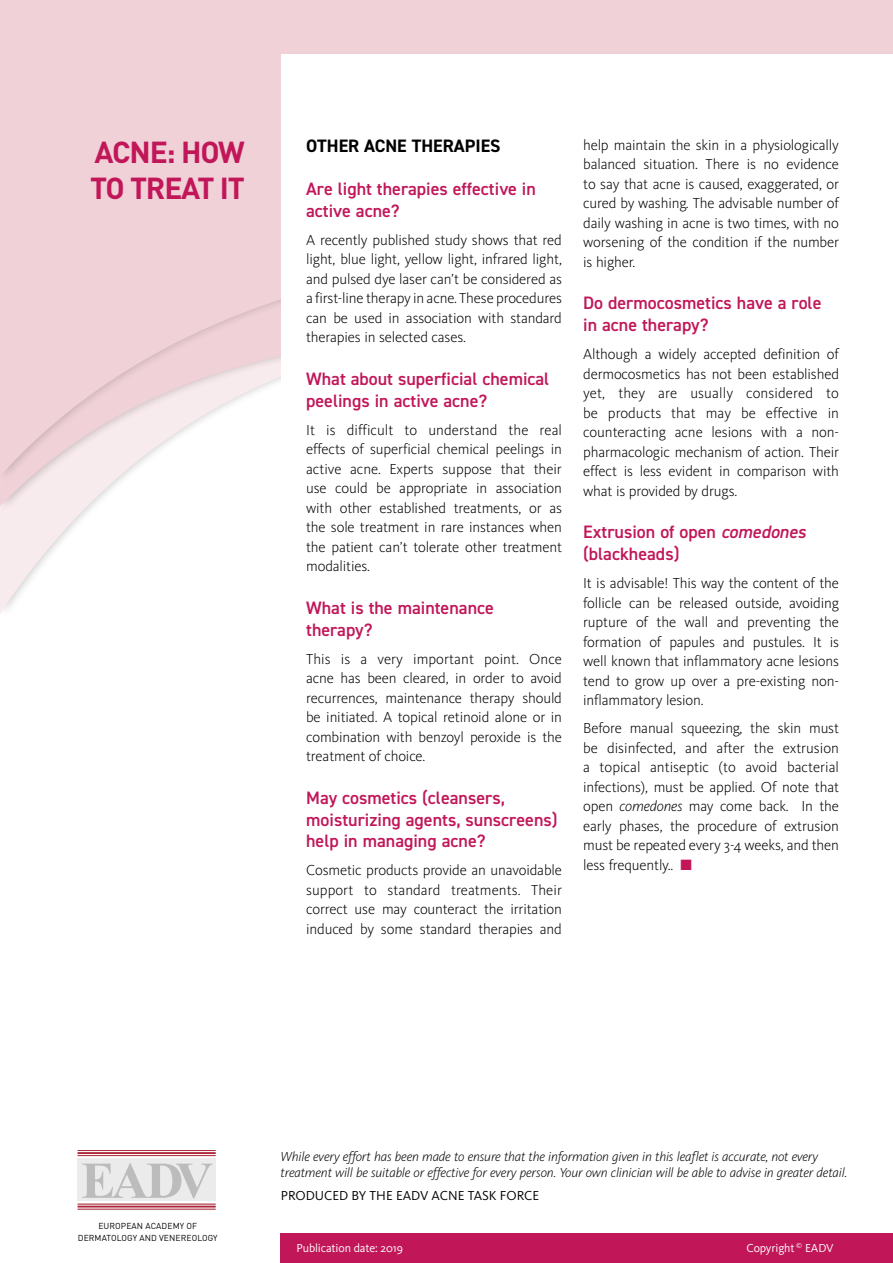
<style>
.page{position:relative;width:893px;height:1263px;background:#fff}
.page>*{position:absolute;margin:0;border:0;box-sizing:border-box;transform-origin:0 0}
.t1{font:700 30px/36px "DIN";letter-spacing:-.04em;color:#c11759}
.t2{font:600 18px/21.6px "DIN2014";color:#c11759}
.t3{font:700 18px "DIN2014";color:#000}
.t4{font:300 15px/19.5px "Kievit Pro";letter-spacing:-.01em;color:#000;text-align:justify}
.t5{font:italic 300 13.5px/16.2px "Kievit Pro";letter-spacing:-.01em;color:#000}
.t6{font:13.5px "Kievit Pro";color:#000}
.t7{font:12px "Kievit Pro";letter-spacing:-.01em;color:#fff}
.t8{font:8.55px/11.9px "DIN";letter-spacing:.01em;color:#000;text-align:center}
.s1{font-style:italic}
.s2{color:#c11759}
</style>
<div class="page">
<svg style="left:0;top:0;width:893px;height:613px"></svg>
<div style="left:281px;top:54px;width:612px;height:393px;background:#fff"></div>
<div style="left:281px;top:1233px;width:612px;height:30px;background:#c11759"></div>
<div style="left:78px;top:1159px;width:138px;height:42px;background:#ebebeb"></div>
<hr style="left:78px;top:1152px;width:138px;height:2px;background:#ab273b">
<hr style="left:78px;top:1155px;width:138px;height:1px;background:#ab273b">
<hr style="left:78px;top:1150px;width:138px;height:1px;background:#ab273b">
<hr style="left:78px;top:1205px;width:138px;height:2px;background:#ab273b">
<hr style="left:78px;top:1209px;width:138px;height:1px;background:#ab273b">
<hr style="left:78px;top:1204px;width:138px;height:1px;background:#ab273b">
<svg style="left:82px;top:1163px;width:130px;height:35px"></svg>
<h1 class="t1" style="left:90px;top:133px;width:156px">ACNE: HOW<br>TO TREAT IT</h1>
<p class="t3" style="left:306px;top:134px;width:196px">OTHER ACNE THERAPIES</p>
<p class="t2" style="left:306px;top:178px;width:231px">Are light therapies effective in active acne?</p>
<p class="t4" style="left:306px;top:230px;width:257px">A recently published study shows that red light, blue light, yellow light, infrared light, and pulsed dye laser can’t be considered as a first-line therapy in acne. These procedures can be used in association with standard therapies in selected cases.</p>
<p class="t2" style="left:306px;top:368px;width:245px">What about superficial chemical peelings in active acne?</p>
<p class="t4" style="left:306px;top:420px;width:257px">It is difficult to understand the real effects of superficial chemical peelings in active acne. Experts suppose that their use could be appropriate in association with other established treatments, or as the sole treatment in rare instances when the patient can’t tolerate other treatment modalities.</p>
<p class="t2" style="left:306px;top:597px;width:189px">What is the maintenance therapy?</p>
<p class="t4" style="left:306px;top:649px;width:257px">This is a very important point. Once acne has been cleared, in order to avoid recurrences, maintenance therapy should be initiated. A topical retinoid alone or in combination with benzoyl peroxide is the treatment of choice.</p>
<p class="t2" style="left:306px;top:787px;width:253px">May cosmetics (cleansers, moisturizing agents, sunscreens) help in managing acne?</p>
<p class="t4" style="left:306px;top:860px;width:257px">Cosmetic products provide an unavoidable support to standard treatments. Their correct use may counteract the irritation induced by some standard therapies and</p>
<p class="t4" style="left:583px;top:135px;width:257px">help maintain the skin in a physiologically balanced situation. There is no evidence to say that acne is caused, exaggerated, or cured by washing. The advisable number of daily washing in acne is two times, with no worsening of the condition if the number is higher.</p>
<p class="t2" style="left:583px;top:292px;width:240px">Do dermocosmetics have a role in acne therapy?</p>
<p class="t4" style="left:583px;top:344px;width:257px">Although a widely accepted definition of dermocosmetics has not been established yet, they are usually considered to be products that may be effective in counteracting acne lesions with a non&shy;pharmacologic mechanism of action. Their effect is less evident in comparison with what is provided by drugs.</p>
<p class="t2" style="left:583px;top:521px;width:224px">Extrusion of open <span class="s1">comedones </span>(blackheads)</p>
<p class="t4" style="left:583px;top:573px;width:257px">It is advisable! This way the content of the follicle can be released outside, avoiding rupture of the wall and preventing the formation of papules and pustules. It is well known that inflammatory acne lesions tend to grow up over a pre-existing non&shy;inflammatory lesion.</p>
<p class="t4" style="left:583px;top:718px;width:257px">Before manual squeezing, the skin must be disinfected, and after the extrusion a topical antiseptic (to avoid bacterial infections), must be applied. Of note that open <span class="s1">comedones</span> may come back. In the early phases, the procedure of extrusion must be repeated every 3-4 weeks, and then less frequently.. <span class="s2">■</span></p>
<p class="t8" style="left:78px;top:1220px;width:141px">EUROPEAN ACADEMY OF<br>DERMATOLOGY AND VENEREOLOGY</p>
<p class="t5" style="left:281px;top:1148px;width:568px">While every effort has been made to ensure that the information given in this leaflet is accurate, not every treatment will be suitable or effective for every person. Your own clinician will be able to advise in greater detail.</p>
<p class="t6" style="left:281px;top:1187px;width:260px">PRODUCED BY THE EADV ACNE TASK FORCE</p>
<p class="t7" style="left:297px;top:1241px;width:108px">Publication date: 2019</p>
<p class="t7" style="left:746px;top:1241px;width:88px">Copyright <sup>©</sup> EADV</p>
</div>
